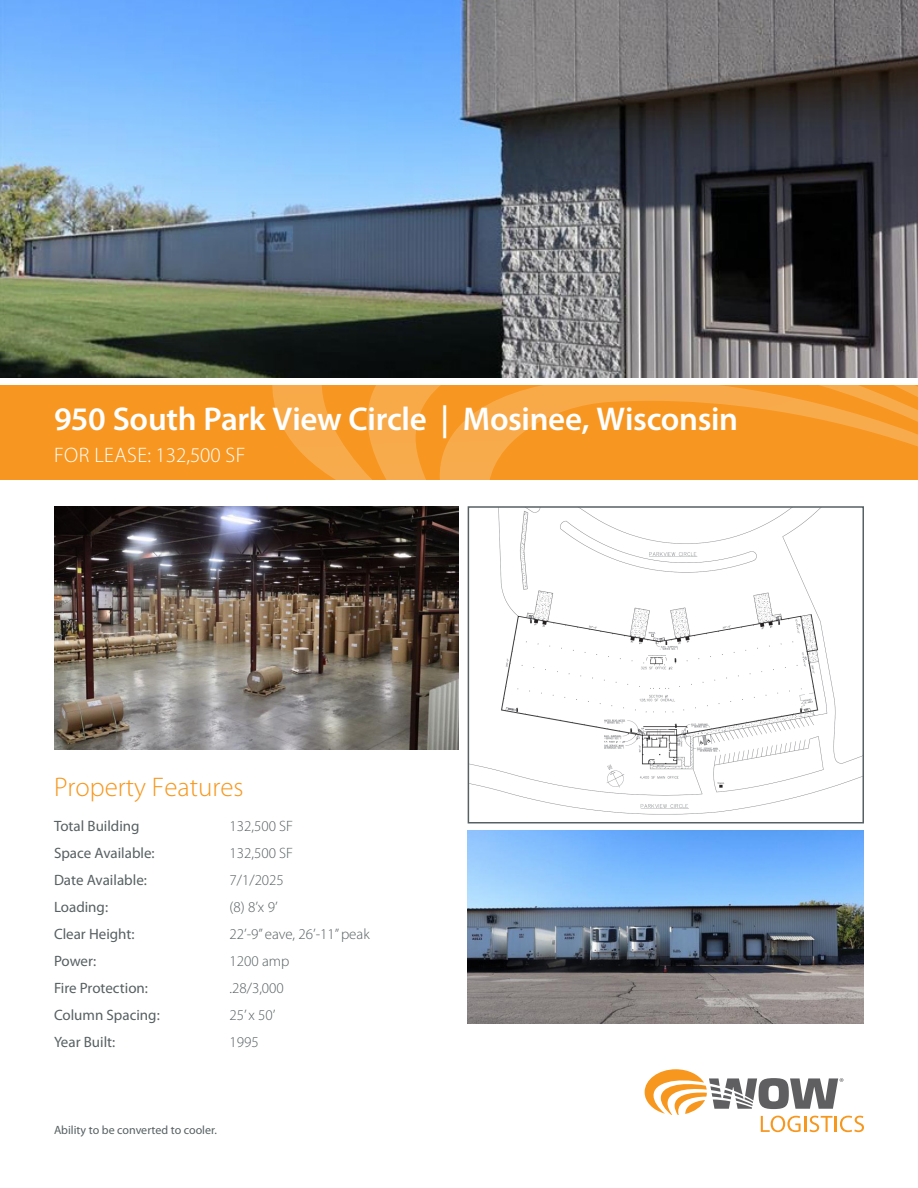
<style>
.page{position:relative;width:918px;height:1188px;background:#fff}
.page>*{position:absolute;margin:0;border:0;box-sizing:border-box;transform-origin:0 0}
.t1{font:600 33px "Myriad Pro";letter-spacing:-.01em;color:#fff}
.t2{font:300 27px "Myriad Pro";color:#f7971d}
.t3{font:300 21px "Myriad Pro";letter-spacing:.02em;color:#fff}
.t4{font:15px "Myriad Pro";color:#576062}
.t5{font:300 15px "Myriad Pro";color:#576062}
.t6{font:12px "Myriad Pro";color:#576062}
</style>
<div class="page">
<img style="left:0;top:0;width:918px;height:378px">
<img style="left:54px;top:506px;width:405px;height:243px">
<div style="left:0;top:385px;width:918px;height:94px;background:#f79721"></div>
<img style="left:272px;top:385px;width:95px;height:94px">
<img style="left:367px;top:385px;width:551px;height:94px">
<img style="left:471px;top:509px;width:390px;height:306px">
<div style="left:468px;top:506px;width:396px;height:318px;border:2px solid #576062"></div>
<img style="left:468px;top:830px;width:396px;height:194px">
<svg style="left:645px;top:1069px;width:219px;height:63px"></svg>
<p class="t1" style="left:54px;top:398px;width:686px">950 South Park View Circle | Mosinee, Wisconsin</p>
<p class="t3" style="left:54px;top:443px;width:193px">FOR LEASE: 132,500 SF</p>
<p class="t2" style="left:54px;top:770px;width:191px">Property Features</p>
<p class="t4" style="left:54px;top:817px;width:87px">Total Building</p>
<p class="t5" style="left:229px;top:817px;width:65px">132,500 SF</p>
<p class="t4" style="left:54px;top:844px;width:102px">Space Available:</p>
<p class="t5" style="left:229px;top:844px;width:65px">132,500 SF</p>
<p class="t4" style="left:54px;top:871px;width:94px">Date Available:</p>
<p class="t5" style="left:229px;top:871px;width:56px">7/1/2025</p>
<p class="t4" style="left:54px;top:898px;width:56px">Loading:</p>
<p class="t5" style="left:229px;top:898px;width:50px">(8) 8’x 9’</p>
<p class="t4" style="left:54px;top:925px;width:82px">Clear Height:</p>
<p class="t5" style="left:229px;top:925px;width:142px">22’-9” eave, 26’-11” peak</p>
<p class="t4" style="left:54px;top:952px;width:44px">Power:</p>
<p class="t5" style="left:229px;top:952px;width:61px">1200 amp</p>
<p class="t4" style="left:54px;top:979px;width:96px">Fire Protection:</p>
<p class="t5" style="left:229px;top:979px;width:56px">.28/3,000</p>
<p class="t4" style="left:54px;top:1006px;width:107px">Column Spacing:</p>
<p class="t5" style="left:229px;top:1006px;width:48px">25’ x 50’</p>
<p class="t4" style="left:54px;top:1033px;width:63px">Year Built:</p>
<p class="t5" style="left:229px;top:1033px;width:31px">1995</p>
<p class="t6" style="left:54px;top:1123px;width:164px">Ability to be converted to cooler.</p>
</div>
